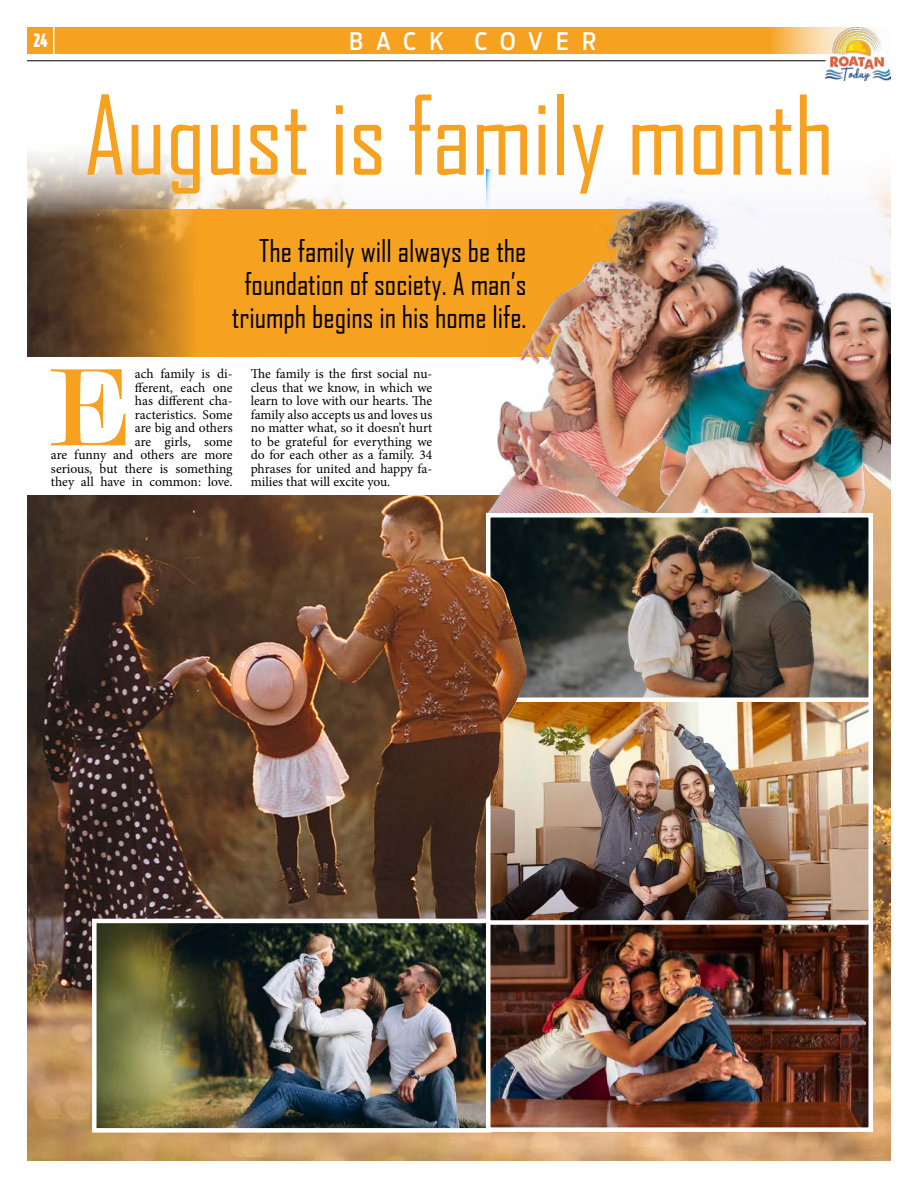
<style>
.page{position:relative;width:918px;height:1188px;background:#fff}
.page>*{position:absolute;margin:0;border:0;box-sizing:border-box;transform-origin:0 0}
.t1{font:113.7px "Modern 20 BT Roman B";color:#f6a120}
.t2{font:105px "Agency FB";color:#f6a120}
.t3{font:30px/33px "Agency FB";color:#000;text-align:right}
.t4{font:500 condensed 24px "Ford Antenna";letter-spacing:.535em;color:#fff}
.t5{font:18px "Ford Antenna Black Cmp";color:#fff}
.t6{font:13.5px/13.5px "Minion Pro";letter-spacing:-.005em;color:#000;text-align:right}
</style>
<div class="page">
<div style="left:27px;top:27px;width:864px;height:27px;background:#f6a120"></div>
<hr style="left:53px;top:27px;width:2px;height:27px;background:#fff">
<hr style="left:27px;top:60px;width:799px;height:1px;background:#010202">
<img style="left:826px;top:27px;width:65px;height:54px">
<img style="left:27px;top:152px;width:864px;height:1009px">
<svg style="left:27px;top:209px;width:459px;height:149px;background:#ca8623"></svg>
<img style="left:97px;top:924px;width:771px;height:204px">
<div style="left:92px;top:919px;width:399px;height:214px;border:4px solid #fff"></div>
<div style="left:486px;top:918px;width:387px;height:214px;border:4px solid #fff"></div>
<img style="left:491px;top:702px;width:377px;height:218px">
<div style="left:486px;top:695px;width:387px;height:230px;border:4px solid #fff"></div>
<div style="left:13px;top:358px;width:578px;height:137px;background:#fff"></div>
<img style="left:486px;top:169px;width:405px;height:351px">
<img style="left:528px;top:518px;width:340px;height:179px">
<div style="left:486px;top:513px;width:387px;height:189px;border:4px solid #fff"></div>
<img style="left:412px;top:495px;width:116px;height:348px">
<h3 class="t5" style="left:34px;top:25px;width:15px">24</h3>
<h3 class="t4" style="left:349px;top:20px;width:96px">BACK</h3>
<h3 class="t4" style="left:475px;top:20px;width:123px">COVER</h3>
<h2 class="t2" style="left:84px;top:71px;width:751px">August is family month</h2>
<h3 class="t3" style="left:232px;top:234px;width:296px">The family will always be the foundation of society. A man’s triumph begins in his home life.</h3>
<p class="t6" style="left:51px;top:367px;width:183px">ach family is di-<br>fferent, each one<br>has different cha-<br>racteristics. Some<br>are big and others<br>are girls, some<br>are funny and others are more serious, but there is something they all have in common: love.</p>
<p class="t6" style="left:251px;top:367px;width:183px;text-align:justify">The family is the first social nu&shy;cleus that we know, in which we learn to love with our hearts. The family also accepts us and loves us no matter what, so it doesn’t hurt to be grateful for everything we do for each other as a family. 34 phrases for united and happy fa&shy;milies that will excite you.</p>
<h1 class="t1" style="left:49px;top:338px;width:88px">E</h1>
</div>
